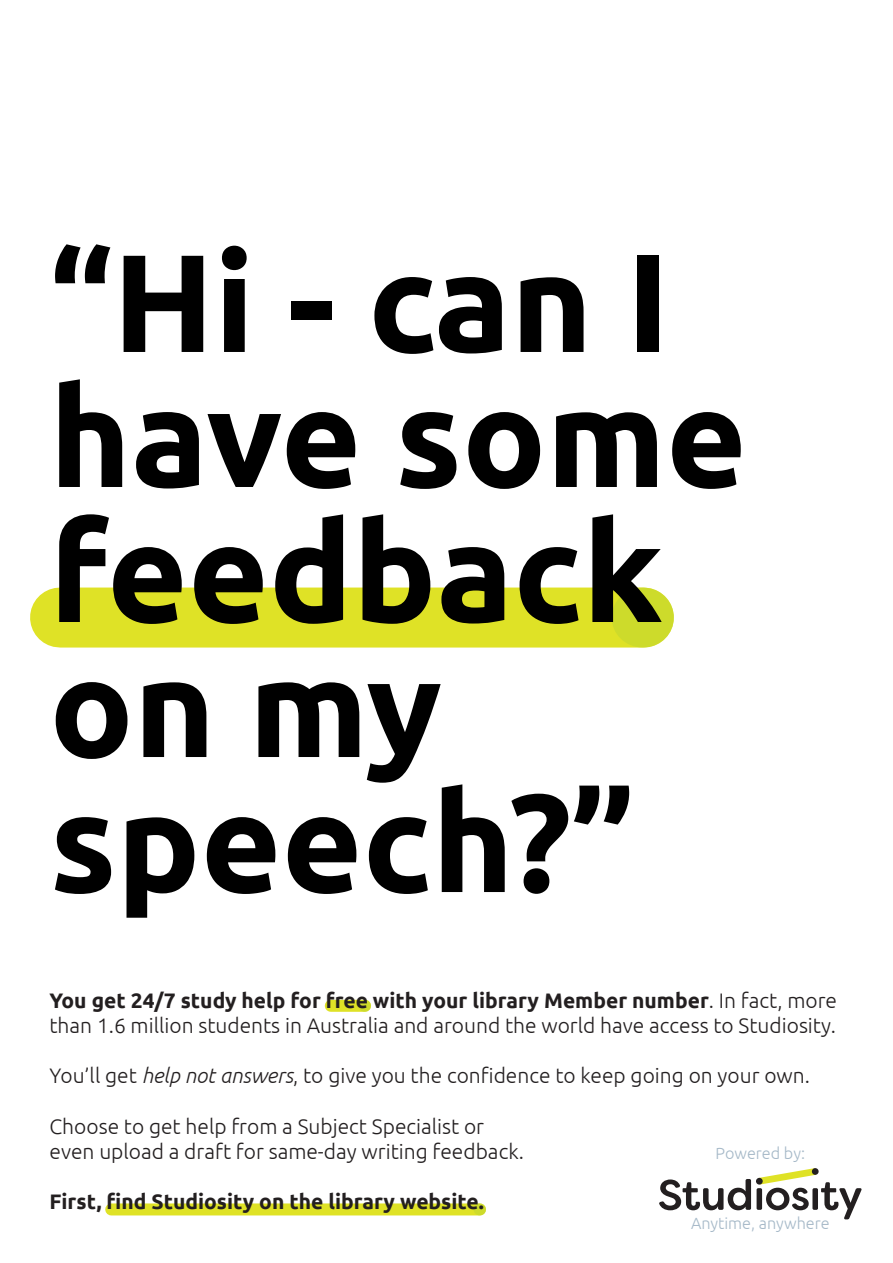
<style>
.page{position:relative;width:893px;height:1263px;background:#fff}
.page>*{position:absolute;margin:0;border:0;box-sizing:border-box;transform-origin:0 0}
.t1{font:700 138.75px/135px "Ubuntu";color:#000}
.t2{font:300 21px/25.2px "Ubuntu";color:#231f20}
.t3{font:700 21px "Ubuntu";color:#231f20}
.t4{font:300 16.2px "Ubuntu";color:#a6b9c8}
.s1{font-weight:700}
.s2{font-style:italic}
</style>
<div class="page">
<div style="left:331px;top:1000px;width:34px;height:12px;background:#dfe226"></div>
<div style="left:359px;top:1000px;width:12px;height:12px;background:#cddb2b;border-radius:50%"></div>
<svg style="left:659px;top:1179px;width:92px;height:31px"></svg>
<div style="left:757px;top:1188px;width:5px;height:22px;background:#231f20;border-radius:2px"></div>
<svg style="left:759px;top:1168px;width:103px;height:51px"></svg>
<div style="left:756px;top:1178px;width:7px;height:6px;background:#231f20;border-radius:50%"></div>
<div style="left:812px;top:1168px;width:7px;height:7px;background:#231f20;border-radius:50%"></div>
<div style="left:111px;top:1203px;width:369px;height:12px;background:#dfe226"></div>
<div style="left:474px;top:1203px;width:12px;height:12px;background:#cddb2b;border-radius:50%"></div>
<div style="left:60px;top:587px;width:584px;height:60px;background:#dfe226"></div>
<div style="left:612px;top:587px;width:62px;height:60px;background:#cddb2b;border-radius:50%"></div>
<p class="t1" style="left:50px;top:233px;width:699px">“Hi - can I have some feedback on my speech?”</p>
<p class="t2" style="left:50px;top:987px;width:789px"><span class="s1">You get 24/7 study help for free with your library Member number</span>. In fact, more than 1.6 million students in Australia and around the world have access to Studiosity.</p>
<p class="t2" style="left:50px;top:1063px;width:762px">You’ll get <span class="s2">help not answers</span>, to give you the confidence to keep going on your own.</p>
<p class="t2" style="left:50px;top:1113px;width:476px">Choose to get help from a Subject Specialist or even upload a draft for same-day writing feedback.</p>
<p class="t3" style="left:50px;top:1189px;width:436px">First, find Studiosity on the library website.</p>
<p class="t4" style="left:716px;top:1143px;width:91px">Powered by:</p>
<p class="t4" style="left:691px;top:1213px;width:140px">Anytime, anywhere</p>
</div>
